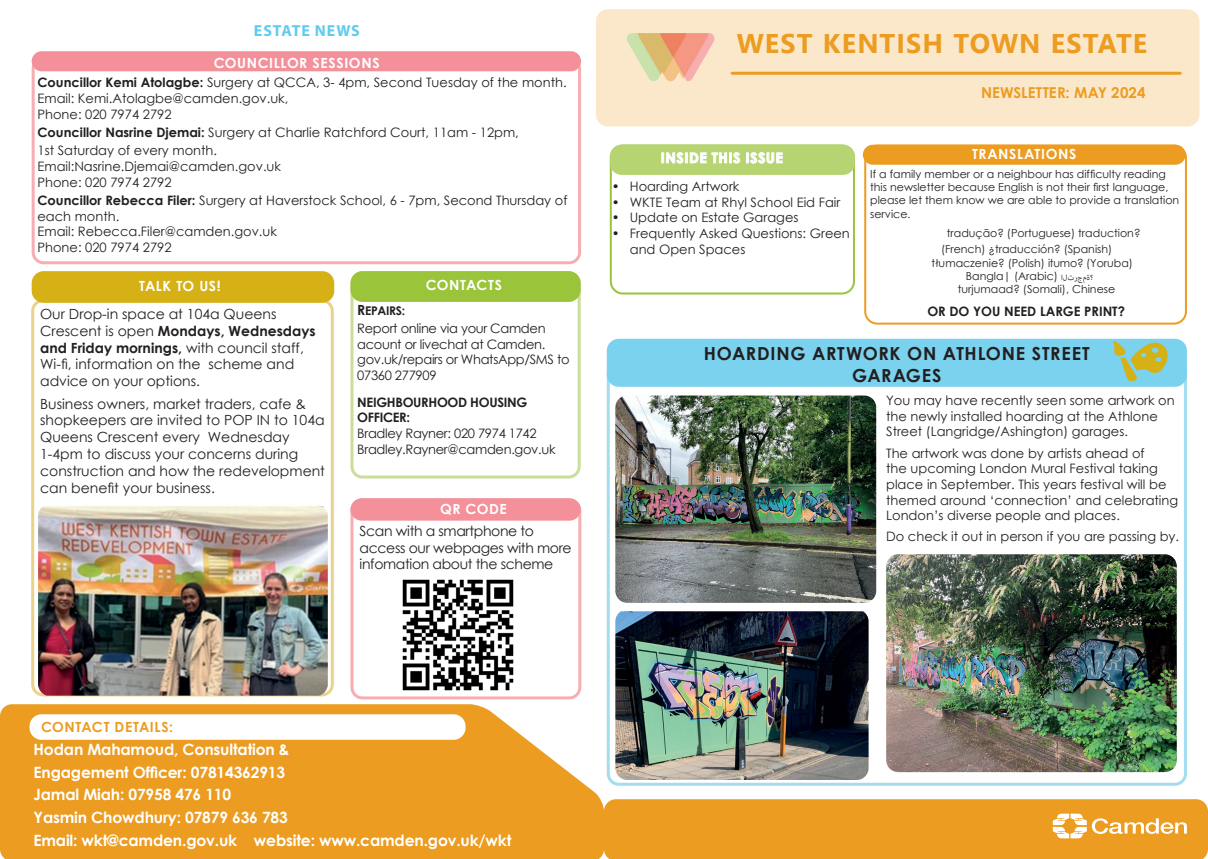
<style>
.page{position:relative;width:1208px;height:859px;background:#fff}
.page>*{position:absolute;margin:0;border:0;box-sizing:border-box;transform-origin:0 0}
.t1{font:700 27px "Nirmala UI";letter-spacing:.035em;color:#ec9c20}
.t2{font:700 18px/21.6px "Century Gothic";letter-spacing:.04em;color:#231f20;text-align:center}
.t3{font:700 16px "Myriad Pro";letter-spacing:.055em;color:#5fccee}
.t4{font:700 15.6px/22.7px "Century Gothic";letter-spacing:-.01em;color:#fff}
.t5{font:700 15px "Century Gothic";letter-spacing:.01em;color:#ec9c20}
.t6{font:14px/16.8px "Century Gothic";color:#231f20}
.t7{font:14px/16.8px "Century Gothic";letter-spacing:-.025em;color:#231f20}
.t8{font:700 14px "Century Gothic";letter-spacing:.045em;color:#fff}
.t9{font:700 14px "Century Gothic";letter-spacing:.04em;color:#ec9c20}
.t10{font:13px/15.6px "Century Gothic";color:#231f20}
.t11{font:13px/15.6px "Century Gothic";letter-spacing:-.025em;color:#231f20}
.t12{font:700 13px/15.6px "Century Gothic";letter-spacing:-.025em;color:#231f20}
.t13{font:700 13px "Century Gothic";color:#231f20}
.t14{font:700 12px "Century Gothic";letter-spacing:-.025em;color:#231f20}
.t15{font:11px/13.2px "Century Gothic";color:#231f20}
.s1{font-weight:700}
.s2{font-size:14px}
.s3{font-style:inherit}
.s4{font-family:"Adobe Arabic"}
</style>
<div class="page">
<div style="left:596px;top:9px;width:603px;height:117px;background:#fbe8cb;border-radius:12px"></div>
<svg style="left:0;top:704px;width:604px;height:155px;background:#eda330"></svg>
<hr style="left:732px;top:72px;width:448px;height:3px;background:#ec9c20">
<img style="left:626px;top:33px;width:89px;height:48px">
<div style="left:30px;top:714px;width:435px;height:26px;background:#fff;border-radius:12px"></div>
<div style="left:610px;top:145px;width:245px;height:149px;border:2px solid #9ac53b;border-radius:12px"></div>
<div style="left:610px;top:145px;width:245px;height:30px;background:#b7d473;border-radius:12px"></div>
<div style="left:864px;top:145px;width:323px;height:180px;border:2px solid #ec9c20;border-radius:12px"></div>
<div style="left:863px;top:145px;width:322px;height:20px;background:#ec9c20;border-radius:10px"></div>
<div style="left:32px;top:57px;width:549px;height:207px;border:3px solid #f8adb0;border-radius:10px"></div>
<div style="left:32px;top:51px;width:549px;height:20px;background:#f49099;border-radius:10px"></div>
<div style="left:350px;top:271px;width:230px;height:207px;border:3px solid #cade99;border-radius:10px"></div>
<div style="left:350px;top:271px;width:230px;height:31px;background:#9ac53b;border-radius:12px"></div>
<div style="left:31px;top:299px;width:303px;height:397px;border:3px solid #e9d38b;border-radius:10px"></div>
<div style="left:32px;top:271px;width:302px;height:32px;background:#d5b116;border-radius:12px"></div>
<div style="left:350px;top:498px;width:231px;height:201px;border:3px solid #f8adb0;border-radius:10px"></div>
<div style="left:350px;top:498px;width:230px;height:23px;background:#f49099;border-radius:11px"></div>
<img style="left:38px;top:506px;width:290px;height:190px">
<div style="left:607px;top:362px;width:580px;height:424px;border:3px solid #a2ddf0;border-radius:10px"></div>
<div style="left:607px;top:339px;width:580px;height:48px;background:#7bd2ee;border-radius:12px"></div>
<div style="left:604px;top:799px;width:604px;height:60px;background:#ec9c20"></div>
<img style="left:615px;top:611px;width:253px;height:169px">
<svg style="left:1113px;top:341px;width:55px;height:40px"></svg>
<img style="left:615px;top:395px;width:261px;height:208px">
<img style="left:886px;top:554px;width:290px;height:218px">
<img style="left:402px;top:579px;width:112px;height:112px">
<p class="t3" style="left:254px;top:21px;width:108px">ESTATE NEWS</p>
<p class="t8" style="left:214px;top:52px;width:167px">COUNCILLOR SESSIONS</p>
<p class="t10" style="left:37px;top:75px;width:530px"><span class="s1">Councillor Kemi Atolagbe:</span> Surgery at QCCA, 3- 4pm, Second Tuesday of the month.<br>Email: Kemi.Atolagbe@camden.gov.uk,<br>Phone: 020 7974 2792</p>
<p class="t10" style="left:37px;top:123px;width:483px;line-height:18.4px"><span class="s1">Councillor Nasrine Djemai:</span> Surgery at Charlie Ratchford Court, 11am - 12pm,<br>1st Saturday of every month.</p>
<p class="t10" style="left:37px;top:158px;width:245px">Email:Nasrine.Djemai@camden.gov.uk<br>Phone: 020 7974 2792</p>
<p class="t10" style="left:37px;top:192px;width:531px"><span class="s1">Councillor Rebecca Filer:</span> Surgery at Haverstock School, 6 - 7pm, Second Thursday of each month.<br>Email: Rebecca.Filer@camden.gov.uk<br>Phone: 020 7974 2792</p>
<p class="t8" style="left:139px;top:275px;width:83px">TALK TO US!</p>
<p class="t6" style="left:40px;top:305px;width:277px">Our Drop-in space at 104a Queens Crescent is open <span class="s1">Mondays, Wednesdays and Friday mornings,</span> with council staff, Wi-fi, information on the scheme and advice on your options.</p>
<p class="t6" style="left:40px;top:395px;width:286px">Business owners, market traders, cafe &amp; shopkeepers are invited to POP IN to 104a Queens Crescent every Wednesday 1-4pm to discuss your concerns during construction and how the redevelopment can benefit your business.</p>
<p class="t8" style="left:426px;top:274px;width:78px">CONTACTS</p>
<p class="t14" style="left:357px;top:301px;width:49px"><span class="s2">R</span>EPAIRS:</p>
<p class="t11" style="left:357px;top:320px;width:214px"><span class="s3">R</span>eport online via your Camden acount or livechat at Camden. gov.uk/repairs or WhatsApp/SMS to<br>07360 277909</p>
<p class="t12" style="left:357px;top:394px;width:172px">NEIGHBOURHOOD HOUSING<br>OFFICER:</p>
<p class="t11" style="left:357px;top:425px;width:200px">Bradley Rayner: 020 7974 1742<br>Bradley.Rayner@camden.gov.uk</p>
<p class="t8" style="left:440px;top:499px;width:68px">QR CODE</p>
<p class="t7" style="left:360px;top:522px;width:213px">Scan with a smartphone to access our webpages with more infomation about the scheme</p>
<h1 class="t1" style="left:736px;top:21px;width:412px">WEST KENTISH TOWN ESTATE</h1>
<p class="t8" style="left:661px;top:147px;width:124px">INSIDE THIS ISSUE</p>
<p class="t10" style="left:612px;top:178px;width:129px">• Hoarding Artwork</p>
<p class="t10" style="left:612px;top:194px;width:230px">• WKTE Team at Rhyl School Eid Fair</p>
<p class="t10" style="left:612px;top:210px;width:188px">• Update on Estate Garages</p>
<p class="t10" style="left:630px;top:225px;width:222px;text-indent:-18px">• Frequently Asked Questions: Green and Open Spaces</p>
<p class="t5" style="left:981px;top:81px;width:166px">NEWSLETTER: MAY 2024</p>
<p class="t8" style="left:972px;top:144px;width:106px">TRANSLATIONS</p>
<p class="t15" style="left:870px;top:167px;width:310px">If a family member or a neighbour has difficulty reading this newsletter because English is not their first language, please let them know we are able to provide a translation</p>
<p class="t15" style="left:870px;top:208px;width:42px">service.</p>
<p class="t15" style="left:941px;top:225px;width:201px;line-height:16px;text-indent:6px">tradução? (Portuguese) traduction? (French) ¿traducción? (Spanish)</p>
<p class="t15" style="left:931px;top:256px;width:203px">tłumaczenie? (Polish) itumo? (Yoruba)</p>
<p class="t15" style="left:966px;top:269px;width:129px">Bangla| (Arabic) <span class="s4">تل ا ؟ةمجر</span></p>
<p class="t15" style="left:958px;top:282px;width:159px">turjumaad? (Somali), Chinese</p>
<p class="t13" style="left:927px;top:301px;width:199px">OR DO YOU NEED LARGE PRINT?</p>
<h2 class="t2" style="left:704px;top:342px;width:387px">HOARDING ARTWORK ON ATHLONE STREET<br>GARAGES</h2>
<p class="t10" style="left:886px;top:392px;width:290px">You may have recently seen some artwork on the newly installed hoarding at the Athlone<br>Street (Langridge/Ashington) garages.</p>
<p class="t10" style="left:886px;top:445px;width:293px">The artwork was done by artists ahead of<br>the upcoming London Mural Festival taking place in September. This years festival will be themed around ‘connection’ and celebrating London’s diverse people and places.</p>
<p class="t10" style="left:886px;top:529px;width:294px">Do check it out in person if you are passing by.</p>
<p class="t9" style="left:41px;top:716px;width:133px">CONTACT DETAILS:</p>
<p class="t4" style="left:34px;top:737px;width:479px">Hodan Mahamoud, Consultation &amp;<br>Engagement Officer: 07814362913<br>Jamal Miah: 07958 476 110<br>Yasmin Chowdhury: 07879 636 783<br>Email: wkt@camden.gov.uk website: www.camden.gov.uk/wkt</p>
</div>
